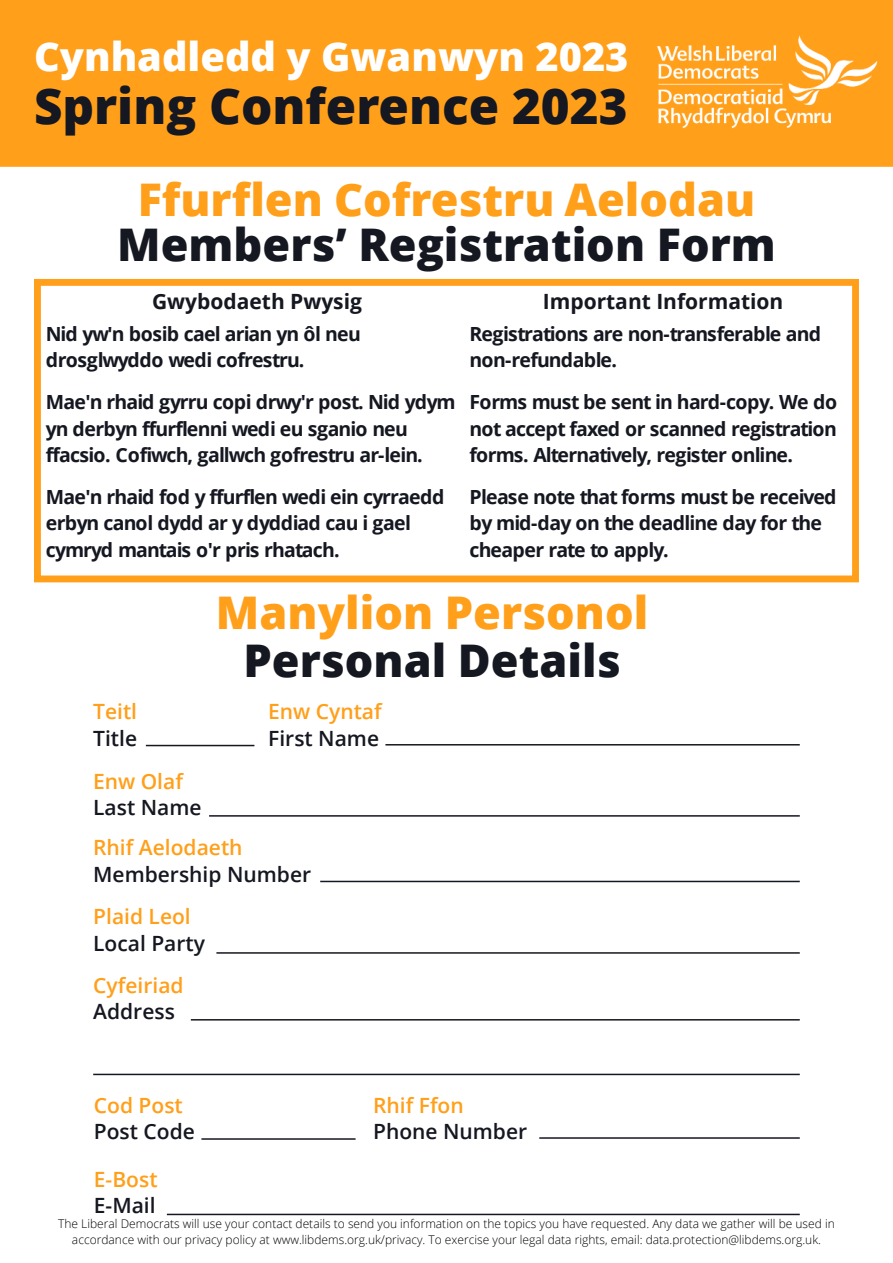
<style>
.page{position:relative;width:893px;height:1263px;background:#fff}
.page>*{position:absolute;margin:0;border:0;box-sizing:border-box;transform-origin:0 0}
.t1{font:800 49.35px "Open Sans";color:#151721}
.t2{font:800 45px "Open Sans";color:#ff9f1a}
.t3{font:800 45px "Open Sans";color:#151721}
.t4{font:800 39.75px "Open Sans";color:#fff}
.t5{font:600 21px "Open Sans";color:#151721}
.t6{font:600 21px "Open Sans";color:#ff9f1a}
.t7{font:700 21px "Open Sans";color:#151721}
.t8{font:700 19.5px/26.5px "Open Sans";letter-spacing:-.045em;color:#151721}
.t9{font:300 12px/16.4px "Open Sans";color:#000;text-align:center}
</style>
<div class="page">
<hr style="left:320px;top:881px;width:480px;height:1px;background:#151721">
<div style="left:34px;top:279px;width:825px;height:303px;border:7px solid #ff9f1a"></div>
<div style="left:0;top:0;width:893px;height:167px;background:#ff9f1a;border:2px solid #ff9f1a"></div>
<img style="left:656px;top:7px;width:237px;height:152px">
<hr style="left:146px;top:745px;width:108px;height:1px;background:#151721">
<hr style="left:385px;top:744px;width:415px;height:1px;background:#151721">
<hr style="left:209px;top:815px;width:591px;height:2px;background:#151721">
<hr style="left:216px;top:952px;width:584px;height:2px;background:#151721">
<hr style="left:191px;top:1019px;width:609px;height:1px;background:#151721">
<hr style="left:93px;top:1074px;width:707px;height:1px;background:#151721">
<hr style="left:201px;top:1138px;width:155px;height:2px;background:#151721">
<hr style="left:539px;top:1137px;width:261px;height:2px;background:#151721">
<hr style="left:167px;top:1214px;width:633px;height:1px;background:#151721">
<h3 class="t4" style="left:34px;top:41px;width:596px">Cynhadledd y Gwanwyn 2023</h3>
<h1 class="t1" style="left:34px;top:87px;width:595px">Spring Conference 2023</h1>
<h2 class="t2" style="left:138px;top:182px;width:619px">Ffurflen Cofrestru Aelodau</h2>
<h2 class="t3" style="left:117px;top:226px;width:660px">Members’ Registration Form</h2>
<p class="t7" style="left:152px;top:293px;width:211px">Gwybodaeth Pwysig</p>
<p class="t8" style="left:46px;top:322px;width:317px">Nid yw'n bosib cael arian yn ôl neu drosglwyddo wedi cofrestru.</p>
<p class="t8" style="left:46px;top:391px;width:411px">Mae'n rhaid gyrru copi drwy'r post. Nid ydym yn derbyn ffurflenni wedi eu sganio neu ffacsio. Cofiwch, gallwch gofrestru ar-lein.</p>
<p class="t8" style="left:46px;top:485px;width:400px">Mae'n rhaid fod y ffurflen wedi ein cyrraedd erbyn canol dydd ar y dyddiad cau i gael cymryd mantais o'r pris rhatach.</p>
<p class="t7" style="left:543px;top:293px;width:242px">Important Information</p>
<p class="t8" style="left:469px;top:322px;width:353px">Registrations are non-transferable and non-refundable.</p>
<p class="t8" style="left:469px;top:391px;width:369px;text-align:justify">Forms must be sent in hard-copy. We do not accept faxed or scanned registration forms. Alternatively, register online.</p>
<p class="t8" style="left:469px;top:485px;width:369px">Please note that forms must be received by mid-day on the deadline day for the cheaper rate to apply.</p>
<p class="t6" style="left:93px;top:703px;width:45px">Teitl</p>
<p class="t5" style="left:93px;top:730px;width:45px">Title</p>
<p class="t6" style="left:93px;top:773px;width:91px">Enw Olaf</p>
<p class="t5" style="left:93px;top:799px;width:110px">Last Name</p>
<h2 class="t2" style="left:216px;top:594px;width:434px">Manylion Personol</h2>
<h2 class="t3" style="left:243px;top:643px;width:379px">Personal Details</h2>
<p class="t6" style="left:268px;top:703px;width:115px">Enw Cyntaf</p>
<p class="t5" style="left:268px;top:730px;width:112px">First Name</p>
<p class="t6" style="left:93px;top:839px;width:151px">Rhif Aelodaeth</p>
<p class="t5" style="left:93px;top:866px;width:219px">Membership Number</p>
<p class="t6" style="left:93px;top:908px;width:99px">Plaid Leol</p>
<p class="t5" style="left:93px;top:935px;width:113px">Local Party</p>
<p class="t6" style="left:93px;top:976px;width:92px">Cyfeiriad</p>
<p class="t5" style="left:93px;top:1003px;width:83px">Address</p>
<p class="t6" style="left:94px;top:1096px;width:90px">Cod Post</p>
<p class="t5" style="left:94px;top:1123px;width:103px">Post Code</p>
<p class="t6" style="left:373px;top:1096px;width:92px">Rhif Ffon</p>
<p class="t5" style="left:373px;top:1123px;width:156px">Phone Number</p>
<p class="t6" style="left:94px;top:1170px;width:65px">E-Bost</p>
<p class="t5" style="left:94px;top:1197px;width:63px">E-Mail</p>
<p class="t9" style="left:58px;top:1217px;width:778px">The Liberal Democrats will use your contact details to send you information on the topics you have requested. Any data we gather will be used in accordance with our privacy policy at www.libdems.org.uk/privacy. To exercise your legal data rights, email: data.protection@libdems.org.uk.</p>
</div>
